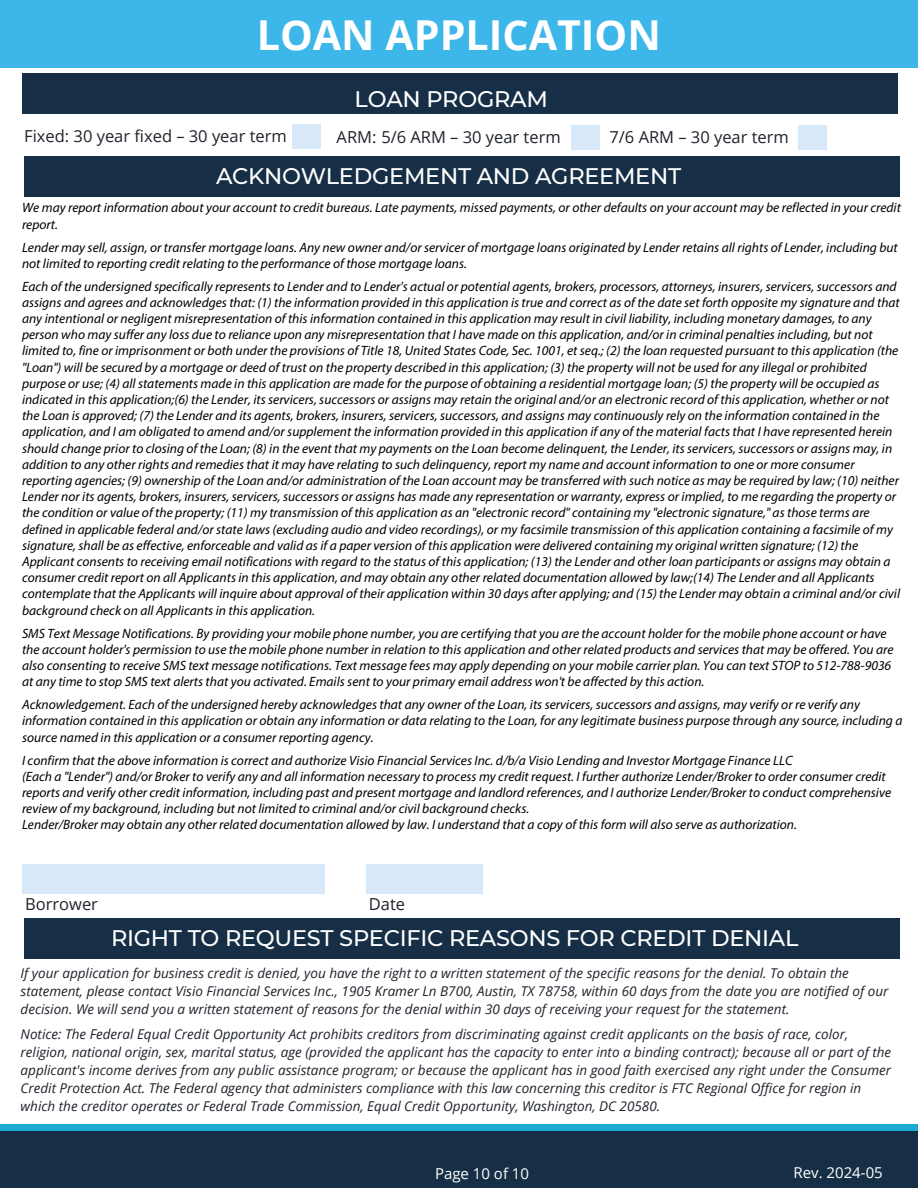
<style>
.page{position:relative;width:918px;height:1188px;background:#fff}
.page>*{position:absolute;margin:0;border:0;box-sizing:border-box;transform-origin:0 0}
.t1{font:700 41.25px "Open Sans";color:#fff}
.t2{font:500 22.5px "Montserrat";letter-spacing:-.01em;color:#fff}
.t3{font:16.5px "Open Sans";color:#1e232b}
.t4{font:15px "Open Sans";color:#fff}
.t5{font:italic 13.5px/16.2px "Myriad Pro";color:#000}
.t6{font:italic 13.5px/18px "Open Sans";color:#1e232b}
</style>
<div class="page">
<div style="left:0;top:1125px;width:918px;height:13px;background:#19a9d1"></div>
<div style="left:0;top:1131px;width:918px;height:57px;background:#162f46"></div>
<div style="left:0;top:0;width:918px;height:68px;background:#3db7e9"></div>
<div style="left:22px;top:73px;width:875px;height:41px;background:#162f46"></div>
<div style="left:293px;top:124px;width:28px;height:25px;background:#d7e9f8"></div>
<div style="left:572px;top:125px;width:28px;height:24px;background:#d7e9f8"></div>
<div style="left:798px;top:125px;width:28px;height:24px;background:#d7e9f8"></div>
<div style="left:24px;top:156px;width:875px;height:40px;background:#162f46"></div>
<div style="left:22px;top:864px;width:303px;height:30px;background:#d7e9f8"></div>
<div style="left:366px;top:864px;width:117px;height:30px;background:#d7e9f8"></div>
<div style="left:24px;top:918px;width:875px;height:41px;background:#162f46"></div>
<p class="t1" style="left:257px;top:6px;width:406px">LOAN APPLICATION</p>
<p class="t2" style="left:355px;top:85px;width:195px">LOAN PROGRAM</p>
<p class="t3" style="left:24px;top:124px;width:264px">Fixed: 30 year fixed – 30 year term</p>
<p class="t3" style="left:337px;top:125px;width:226px">ARM: 5/6 ARM – 30 year term</p>
<p class="t3" style="left:610px;top:126px;width:181px">7/6 ARM – 30 year term</p>
<p class="t2" style="left:216px;top:162px;width:467px">ACKNOWLEDGEMENT AND AGREEMENT</p>
<p class="t5" style="left:22px;top:200px;width:880px">We may report information about your account to credit bureaus. Late payments, missed payments, or other defaults on your account may be reflected in your credit report.</p>
<p class="t5" style="left:22px;top:239px;width:877px">Lender may sell, assign, or transfer mortgage loans. Any new owner and/or servicer of mortgage loans originated by Lender retains all rights of Lender, including but not limited to reporting credit relating to the performance of those mortgage loans.</p>
<p class="t5" style="left:22px;top:278px;width:880px">Each of the undersigned specifically represents to Lender and to Lender's actual or potential agents, brokers, processors, attorneys, insurers, servicers, successors and assigns and agrees and acknowledges that: (1) the information provided in this application is true and correct as of the date set forth opposite my signature and that any intentional or negligent misrepresentation of this information contained in this application may result in civil liability, including monetary damages, to any person who may suffer any loss due to reliance upon any misrepresentation that I have made on this application, and/or in criminal penalties including, but not limited to, fine or imprisonment or both under the provisions of Title 18, United States Code, Sec. 1001, et seq.; (2) the loan requested pursuant to this application (the "Loan") will be secured by a mortgage or deed of trust on the property described in this application; (3) the property will not be used for any illegal or prohibited purpose or use; (4) all statements made in this application are made for the purpose of obtaining a residential mortgage loan; (5) the property will be occupied as indicated in this application;(6) the Lender, its servicers, successors or assigns may retain the original and/or an electronic record of this application, whether or not the Loan is approved; (7) the Lender and its agents, brokers, insurers, servicers, successors, and assigns may continuously rely on the information contained in the application, and I am obligated to amend and/or supplement the information provided in this application if any of the material facts that I have represented herein should change prior to closing of the Loan; (8) in the event that my payments on the Loan become delinquent, the Lender, its servicers, successors or assigns may, in addition to any other rights and remedies that it may have relating to such delinquency, report my name and account information to one or more consumer reporting agencies; (9) ownership of the Loan and/or administration of the Loan account may be transferred with such notice as may be required by law; (10) neither Lender nor its agents, brokers, insurers, servicers, successors or assigns has made any representation or warranty, express or implied, to me regarding the property or the condition or value of the property; (11) my transmission of this application as an "electronic record" containing my "electronic signature," as those terms are defined in applicable federal and/or state laws (excluding audio and video recordings), or my facsimile transmission of this application containing a facsimile of my signature, shall be as effective, enforceable and valid as if a paper version of this application were delivered containing my original written signature; (12) the Applicant consents to receiving email notifications with regard to the status of this application; (13) the Lender and other loan participants or assigns may obtain a consumer credit report on all Applicants in this application, and may obtain any other related documentation allowed by law;(14) The Lender and all Applicants contemplate that the Applicants will inquire about approval of their application within 30 days after applying; and (15) the Lender may obtain a criminal and/or civil background check on all Applicants in this application.</p>
<p class="t5" style="left:22px;top:625px;width:873px">SMS Text Message Notifications. By providing your mobile phone number, you are certifying that you are the account holder for the mobile phone account or have the account holder's permission to use the mobile phone number in relation to this application and other related products and services that may be offered. You are also consenting to receive SMS text message notifications. Text message fees may apply depending on your mobile carrier plan. You can text STOP to 512-788-9036 at any time to stop SMS text alerts that you activated. Emails sent to your primary email address won't be affected by this action.</p>
<p class="t5" style="left:22px;top:696px;width:882px">Acknowledgement. Each of the undersigned hereby acknowledges that any owner of the Loan, its servicers, successors and assigns, may verify or re verify any information contained in this application or obtain any information or data relating to the Loan, for any legitimate business purpose through any source, including a source named in this application or a consumer reporting agency.</p>
<p class="t5" style="left:22px;top:752px;width:871px">I confirm that the above information is correct and authorize Visio Financial Services Inc. d/b/a Visio Lending and Investor Mortgage Finance LLC<br>(Each a "Lender") and/or Broker to verify any and all information necessary to process my credit request. I further authorize Lender/Broker to order consumer credit reports and verify other credit information, including past and present mortgage and landlord references, and I authorize Lender/Broker to conduct comprehensive review of my background, including but not limited to criminal and/or civil background checks.<br>Lender/Broker may obtain any other related documentation allowed by law. I understand that a copy of this form will also serve as authorization.</p>
<p class="t3" style="left:25px;top:892px;width:74px">Borrower</p>
<p class="t3" style="left:369px;top:892px;width:38px">Date</p>
<p class="t2" style="left:111px;top:925px;width:689px">RIGHT TO REQUEST SPECIFIC REASONS FOR CREDIT DENIAL</p>
<p class="t6" style="left:21px;top:964px;width:869px">If your application for business credit is denied, you have the right to a written statement of the specific reasons for the denial. To obtain the statement, please contact Visio Financial Services Inc., 1905 Kramer Ln B700, Austin, TX 78758, within 60 days from the date you are notified of our decision. We will send you a written statement of reasons for the denial within 30 days of receiving your request for the statement.</p>
<p class="t6" style="left:21px;top:1024px;width:872px">Notice: The Federal Equal Credit Opportunity Act prohibits creditors from discriminating against credit applicants on the basis of race, color, religion, national origin, sex, marital status, age (provided the applicant has the capacity to enter into a binding contract); because all or part of the applicant's income derives from any public assistance program; or because the applicant has in good faith exercised any right under the Consumer Credit Protection Act. The Federal agency that administers compliance with this law concerning this creditor is FTC Regional Office for region in which the creditor operates or Federal Trade Commission, Equal Credit Opportunity, Washington, DC 20580.</p>
<p class="t4" style="left:435px;top:1163px;width:96px">Page 10 of 10</p>
<p class="t4" style="left:794px;top:1162px;width:91px">Rev. 2024-05</p>
</div>
